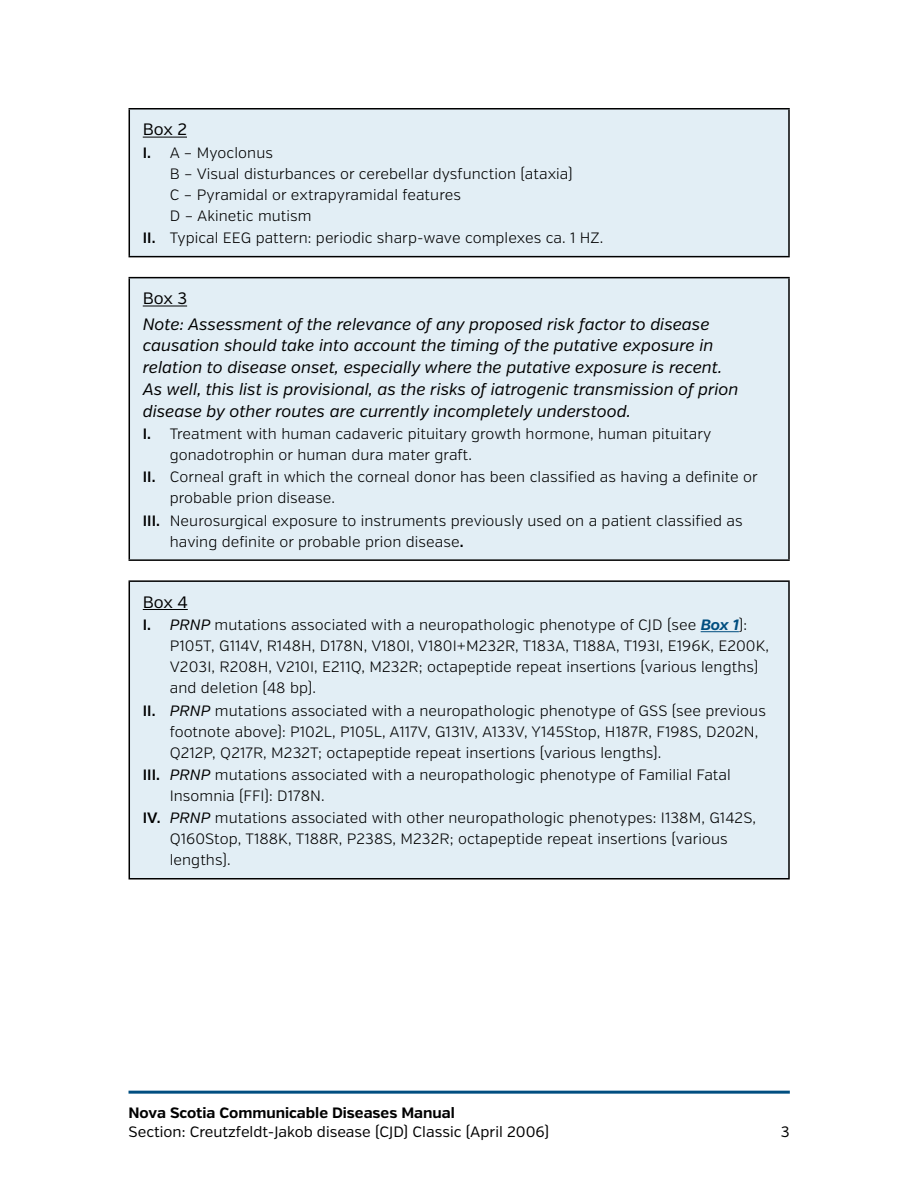
<style>
.page{position:relative;width:918px;height:1188px;background:#fff}
.page>*{position:absolute;margin:0;border:0;box-sizing:border-box;transform-origin:0 0}
.Body_First_Para{font:italic 16.5px/21.8px "Verb";color:#000}
.LIST_header{font:16.5px "Verb";letter-spacing:-.015em;color:#000}
.alphabetical_list{font:300 15px/21px "Verb";letter-spacing:.005em;color:#000}
.t1{font:15px "Verb";color:#000}
.t2{font:700 15px "Verb";color:#000}
.s1{font-weight:600}
.s2{font-weight:400;font-style:italic}
.s3{font-weight:700;font-style:italic;color:#004e80}
</style>
<div class="page">
<hr style="left:129px;top:1091px;width:661px;height:3px;background:#004e80">
<div style="left:129px;top:109px;width:660px;height:148px;background:#e2eef5"></div>
<hr style="left:129px;top:108px;width:661px;height:2px;background:#000">
<hr style="left:129px;top:109px;width:1px;height:147px;background:#000">
<hr style="left:129px;top:256px;width:661px;height:1px;background:#000">
<hr style="left:788px;top:109px;width:2px;height:147px;background:#000">
<hr style="left:143px;top:137px;width:44px;height:1px;background:#000">
<div style="left:129px;top:278px;width:660px;height:282px;background:#e2eef5"></div>
<hr style="left:129px;top:277px;width:661px;height:1px;background:#000">
<hr style="left:129px;top:278px;width:1px;height:281px;background:#000">
<hr style="left:129px;top:559px;width:661px;height:2px;background:#000">
<hr style="left:788px;top:278px;width:2px;height:281px;background:#000">
<hr style="left:143px;top:306px;width:44px;height:1px;background:#000">
<div style="left:129px;top:581px;width:660px;height:298px;background:#e2eef5"></div>
<hr style="left:129px;top:580px;width:661px;height:2px;background:#000">
<hr style="left:129px;top:582px;width:1px;height:296px;background:#000">
<hr style="left:129px;top:878px;width:661px;height:2px;background:#000">
<hr style="left:788px;top:582px;width:2px;height:296px;background:#000">
<hr style="left:143px;top:609px;width:45px;height:1px;background:#000">
<hr style="left:701px;top:631px;width:38px;height:1px;background:#004e80">
<p class="LIST_header" style="left:143px;top:120px;width:46px">Box 2</p>
<p class="alphabetical_list" style="left:170px;top:142px;width:405px;text-indent:-27px"><span class="s1">I.</span> A – Myoclonus<br>B – Visual disturbances or cerebellar dysfunction (ataxia)<br>C – Pyramidal or extrapyramidal features<br>D – Akinetic mutism</p>
<p class="alphabetical_list" style="left:143px;top:228px;width:462px"><span class="s1">II.</span> Typical EEG pattern: periodic sharp-wave complexes ca. 1 HZ.</p>
<p class="LIST_header" style="left:143px;top:289px;width:46px">Box 3</p>
<p class="Body_First_Para" style="left:143px;top:313px;width:597px">Note: Assessment of the relevance of any proposed risk factor to disease causation should take into account the timing of the putative exposure in relation to disease onset, especially where the putative exposure is recent.<br>As well, this list is provisional, as the risks of iatrogenic transmission of prion disease by other routes are currently incompletely understood.</p>
<p class="alphabetical_list" style="left:170px;top:423px;width:543px;text-indent:-27px"><span class="s1">I.</span> Treatment with human cadaveric pituitary growth hormone, human pituitary gonadotrophin or human dura mater graft.</p>
<p class="alphabetical_list" style="left:170px;top:467px;width:590px;text-indent:-27px"><span class="s1">II.</span> Corneal graft in which the corneal donor has been classified as having a definite or probable prion disease.</p>
<p class="alphabetical_list" style="left:170px;top:510px;width:574px;text-indent:-27px"><span class="s1">III.</span> Neurosurgical exposure to instruments previously used on a patient classified as having definite or probable prion disease<span class="s1">.</span></p>
<p class="LIST_header" style="left:143px;top:592px;width:47px">Box 4</p>
<p class="alphabetical_list" style="left:170px;top:615px;width:601px;text-indent:-27px"><span class="s1">I.</span> <span class="s2">PRNP</span> mutations associated with a neuropathologic phenotype of CJD (see <span class="s3">Box 1</span>):<br>P105T, G114V, R148H, D178N, V180I, V180I+M232R, T183A, T188A, T193I, E196K, E200K, V203I, R208H, V210I, E211Q, M232R; octapeptide repeat insertions (various lengths) and deletion (48 bp).</p>
<p class="alphabetical_list" style="left:170px;top:700px;width:598px;text-indent:-27px"><span class="s1">II.</span> <span class="s2">PRNP</span> mutations associated with a neuropathologic phenotype of GSS (see previous footnote above): P102L, P105L, A117V, G131V, A133V, Y145Stop, H187R, F198S, D202N,<br>Q212P, Q217R, M232T; octapeptide repeat insertions (various lengths).</p>
<p class="alphabetical_list" style="left:170px;top:764px;width:563px;text-indent:-27px"><span class="s1">III.</span> <span class="s2">PRNP</span> mutations associated with a neuropathologic phenotype of Familial Fatal<br>Insomnia (FFI): D178N.</p>
<p class="alphabetical_list" style="left:170px;top:808px;width:588px;text-indent:-27px"><span class="s1">IV.</span> <span class="s2">PRNP</span> mutations associated with other neuropathologic phenotypes: I138M, G142S,<br>Q160Stop, T188K, T188R, P238S, M232R; octapeptide repeat insertions (various lengths).</p>
<p class="t2" style="left:129px;top:1103px;width:328px">Nova Scotia Communicable Diseases Manual</p>
<p class="t1" style="left:129px;top:1123px;width:422px">Section: Creutzfeldt-Jakob disease (CJD) Classic (April 2006)</p>
<p class="t1" style="left:781px;top:1123px;width:10px">3</p>
</div>
